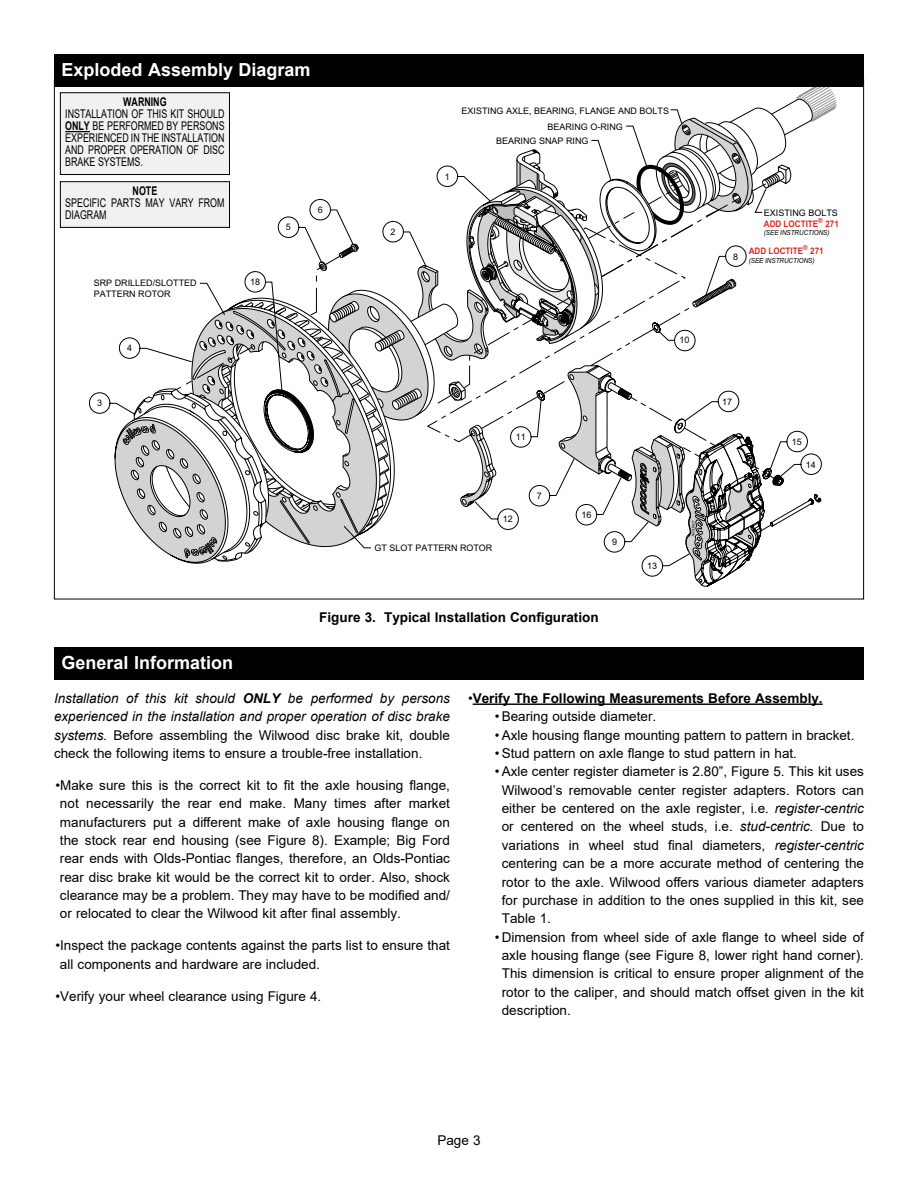
<style>
.page{position:relative;width:918px;height:1188px;background:#fff}
.page>*{position:absolute;margin:0;border:0;box-sizing:border-box;transform-origin:0 0}
.t1{font:700 18px "Arial";color:#fff}
.t2{font:13.5px/18.3px "Arial";color:#000;text-align:justify}
.t3{font:italic 13.5px/18.3px "Arial";color:#000;text-align:justify}
.t4{font:700 13.5px "Arial";color:#000}
.t5{font:12px/12px "Arial";color:#000;text-align:justify;scale:.74 1}
.t6{font:700 12px "Arial";color:#000;scale:.74 1}
.t7{font:9px/10.8px "Arial";color:#000}
.t8{font:700 9px "Arial";color:#e0251c;scale:.9 1}
.t9{font:italic 7.05px "Arial";color:#000;scale:.9 1}
.t10{font:italic 4.2px "Myriad Pro";color:#030303}
.s1{font-weight:700}
.s2{font-weight:700;color:#e0251c}
.s3{font-style:normal}
.s4{font-weight:400}
.s5{font-style:italic}
</style>
<div class="page">
<hr style="left:473px;top:704px;width:350px;height:1px;background:#000">
<div style="left:54px;top:54px;width:810px;height:33px;background:#000"></div>
<svg style="left:65px;top:87px;width:772px;height:500px"></svg>
<div style="left:60px;top:92px;width:170px;height:83px;border:1px solid #000"></div>
<div style="left:60px;top:182px;width:170px;height:45px;background:#f1f1f2"></div>
<div style="left:60px;top:181px;width:170px;height:47px;border:1px solid #000"></div>
<div style="left:54px;top:647px;width:810px;height:32px;background:#000"></div>
<h1 class="t1" style="left:62px;top:57px;width:251px">Exploded Assembly Diagram</h1>
<p class="t6" style="left:123px;top:94px;width:60px">WARNING</p>
<p class="t5" style="left:65px;top:108px;width:217px">INSTALLATION OF THIS KIT SHOULD <span class="s1">ONLY</span> BE PERFORMED BY PERSONS EXPERIENCED IN THE INSTALLATION AND PROPER OPERATION OF DISC BRAKE SYSTEMS.</p>
<p class="t6" style="left:133px;top:183px;width:35px">NOTE</p>
<p class="t5" style="left:65px;top:197px;width:217px">SPECIFIC PARTS MAY VARY FROM<br>DIAGRAM</p>
<p class="t7" style="left:286px;top:222px;width:6px">5</p>
<p class="t7" style="left:318px;top:204px;width:6px">6</p>
<p class="t7" style="left:94px;top:278px;width:104px">SRP DRILLED/SLOTTED<br>PATTERN ROTOR</p>
<p class="t7" style="left:127px;top:343px;width:6px">4</p>
<p class="t7" style="left:250px;top:277px;width:11px">18</p>
<p class="t7" style="left:97px;top:398px;width:6px">3</p>
<p class="t7" style="left:391px;top:226px;width:6px">2</p>
<p class="t7" style="left:445px;top:171px;width:6px">1</p>
<p class="t7" style="left:548px;top:102px;width:123px;line-height:16.2px;text-indent:-86px">EXISTING AXLE, BEARING, FLANGE AND BOLTS<br>BEARING O-RING</p>
<p class="t7" style="left:496px;top:135px;width:94px">BEARING SNAP RING</p>
<p class="t7" style="left:516px;top:432px;width:11px">11</p>
<p class="t7" style="left:680px;top:335px;width:11px">10</p>
<h1 class="t1" style="left:62px;top:650px;width:173px">General Information</h1>
<p class="t7" style="left:375px;top:542px;width:119px">GT SLOT PATTERN ROTOR</p>
<p class="t7" style="left:503px;top:513px;width:11px">12</p>
<p class="t7" style="left:537px;top:491px;width:6px">7</p>
<p class="t7" style="left:581px;top:510px;width:11px">16</p>
<p class="t7" style="left:612px;top:537px;width:6px">9</p>
<p class="t4" style="left:319px;top:608px;width:281px">Figure 3. Typical Installation Configuration</p>
<p class="t7" style="left:647px;top:561px;width:11px">13</p>
<p class="t10" style="left:696px;top:520px;width:19px;rotate:90deg">4PISTON</p>
<p class="t7" style="left:733px;top:251px;width:6px">8</p>
<p class="t7" style="left:764px;top:207px;width:77px">EXISTING BOLTS<br><span class="s2">ADD LOCTITE</span><sup>®</sup> <span class="s2">271</span></p>
<p class="t9" style="left:764px;top:228px;width:75px">(SEE INSTRUCTIONS)</p>
<p class="t8" style="left:749px;top:245px;width:85px">ADD LOCTITE<sup>®</sup> 271</p>
<p class="t9" style="left:749px;top:256px;width:75px">(SEE INSTRUCTIONS)</p>
<p class="t7" style="left:722px;top:396px;width:11px">17</p>
<p class="t7" style="left:792px;top:437px;width:11px">15</p>
<p class="t7" style="left:806px;top:459px;width:11px">14</p>
<p class="t3" style="left:54px;top:689px;width:397px">Installation of this kit should <span class="s1">ONLY</span> be performed by persons experienced in the installation and proper operation of disc brake systems. <span class="s3">Before assembling the Wilwood disc brake kit, double check the following items to ensure a trouble-free installation.</span></p>
<p class="t2" style="left:60px;top:776px;width:391px;text-indent:-4px">•Make sure this is the correct kit to fit the axle housing flange, not necessarily the rear end make. Many times after market manufacturers put a different make of axle housing flange on the stock rear end housing (see Figure 8). Example; Big Ford rear ends with Olds-Pontiac flanges, therefore, an Olds-Pontiac rear disc brake kit would be the correct kit to order. Also, shock clearance may be a problem. They may have to be modified and/ or relocated to clear the Wilwood kit after final assembly.</p>
<p class="t2" style="left:60px;top:936px;width:391px;text-indent:-4px">•Inspect the package contents against the parts list to ensure that all components and hardware are included.</p>
<p class="t2" style="left:55px;top:987px;width:267px">•Verify your wheel clearance using Figure 4.</p>
<p class="t4" style="left:468px;top:689px;width:356px"><span class="s4">•</span>Verify The Following Measurements Before Assembly.</p>
<p class="t2" style="left:495px;top:707px;width:163px">• Bearing outside diameter.</p>
<p class="t2" style="left:495px;top:726px;width:361px">• Axle housing flange mounting pattern to pattern in bracket.</p>
<p class="t2" style="left:495px;top:744px;width:304px">• Stud pattern on axle flange to stud pattern in hat.</p>
<p class="t2" style="left:502px;top:762px;width:364px;text-indent:-7px">• Axle center register diameter is 2.80”, Figure 5. This kit uses Wilwood’s removable center register adapters. Rotors can either be centered on the axle register, i.e. <span class="s5">register-centric </span>or centered on the wheel studs, i.e. <span class="s5">stud-centric.</span> Due to variations in wheel stud final diameters, <span class="s5">register-centric </span>centering can be a more accurate method of centering the rotor to the axle. Wilwood offers various diameter adapters for purchase in addition to the ones supplied in this kit, see Table 1.</p>
<p class="t2" style="left:502px;top:928px;width:364px;text-indent:-7px">• Dimension from wheel side of axle flange to wheel side of axle housing flange (see Figure 8, lower right hand corner).<br>This dimension is critical to ensure proper alignment of the rotor to the caliper, and should match offset given in the kit description.</p>
<p class="t2" style="left:437px;top:1131px;width:45px">Page 3</p>
</div>
